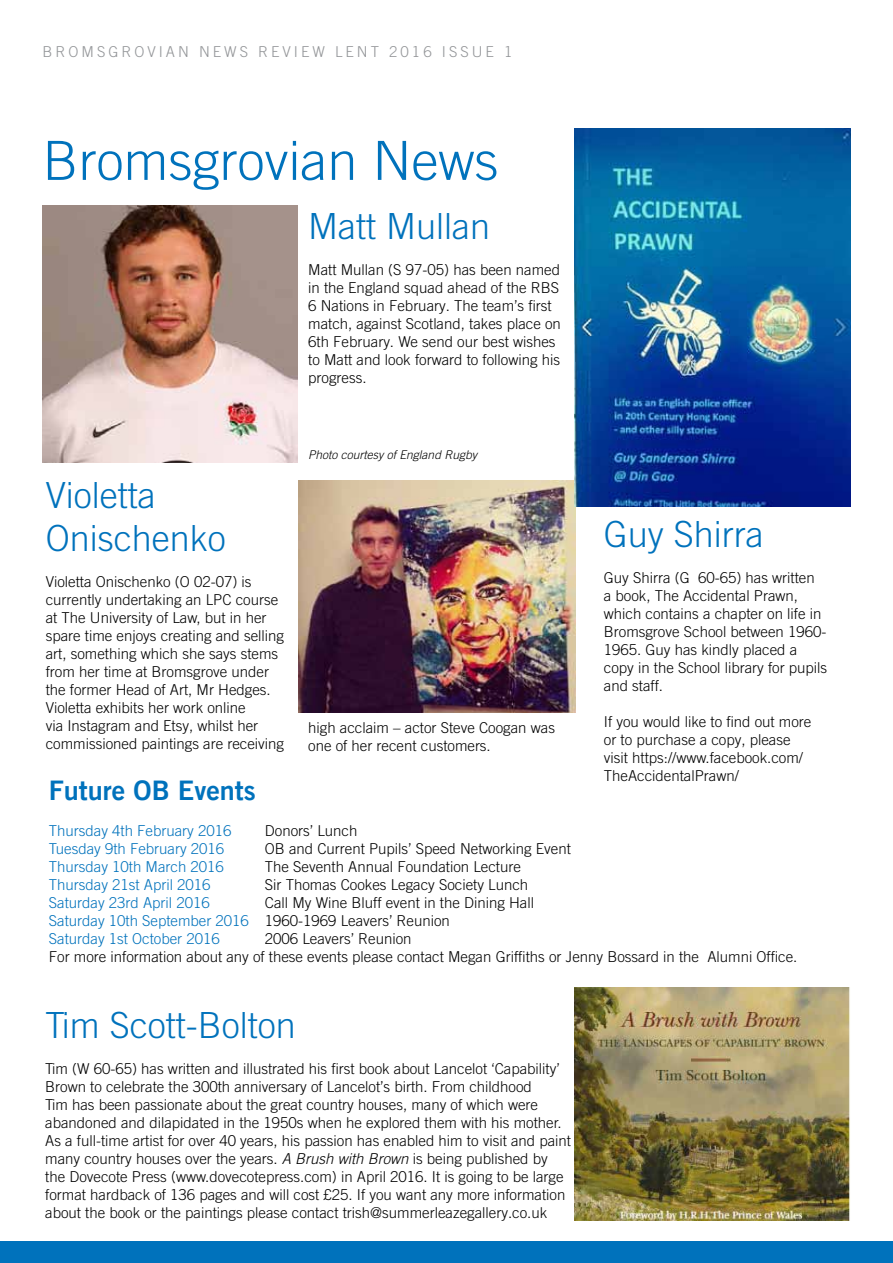
<style>
.page{position:relative;width:893px;height:1263px;background:#fff}
.page>*{position:absolute;margin:0;border:0;box-sizing:border-box;transform-origin:0 0}
.t1{font:300 54px "Trade Gothic LT Com";color:#0072bc}
.t2{font:300 36px/43.2px "Trade Gothic LT Com";color:#0072bc}
.t3{font:27px "Trade Gothic LT Com Bd 2";color:#0072bc}
.t4{font:300 15px/18px "Trade Gothic LT Com";color:#000}
.t5{font:300 15px "Trade Gothic LT Com";color:#0072bc}
.t6{font:300 15px "Trade Gothic LT Com";letter-spacing:.2em;color:#939598}
.t7{font:italic 300 12px "Trade Gothic LT Com";color:#000}
.s1{color:#000}
.s2{color:#0072bc}
.s3{font-style:italic}
</style>
<div class="page">
<img style="left:43px;top:205px;width:255px;height:257px">
<img style="left:299px;top:480px;width:276px;height:233px">
<img style="left:574px;top:129px;width:276px;height:377px">
<img style="left:574px;top:988px;width:276px;height:232px">
<div style="left:0;top:1242px;width:893px;height:21px;background:#0072bc"></div>
<p class="t6" style="left:43px;top:43px;width:471px">b rom sg ro via n news review l ent 2016 issue 1</p>
<h1 class="t1" style="left:43px;top:129px;width:457px">Bromsgrovian N ews</h1>
<h2 class="t2" style="left:308px;top:204px;width:184px">Matt Mullan</h2>
<p class="t4" style="left:308px;top:261px;width:254px">Matt Mullan (S 97-05) has been named in the England squad ahead of the R BS 6 Nations in February. The team’s first match, against Scotland, takes place on 6th February. We send our best wishes to Matt and look forward to following his progress.</p>
<p class="t7" style="left:308px;top:448px;width:170px">Photo courtesy of England Rugby</p>
<h2 class="t2" style="left:46px;top:473px;width:182px">Violetta<br>Onischenko</h2>
<p class="t4" style="left:46px;top:573px;width:240px">Violetta Onischenko (O 02-07) is currently undertaking an LPC course at The U niversity of Law, but in her spare time enjoys creating and selling art, something which she says stems from her time at Bromsgrove under the former Head of Art, Mr Hedges.<br>Violetta exhibits her work online<br>via I nstagram and Etsy, whilst her commissioned paintings are receiving</p>
<h2 class="t2" style="left:604px;top:512px;width:162px">Guy Shirra</h2>
<p class="t4" style="left:604px;top:568px;width:225px">Guy Shirra (G 60-65) has written<br>a book, The Accidental Prawn, which contains a chapter on life in<br>Bromsgrove School between 1960-<br>1965. Guy has kindly placed a copy in the School library for pupils and staff.</p>
<p class="t4" style="left:604px;top:712px;width:209px">If you would like to find out more or to purchase a copy, please visit https://www.facebook.com/<br>TheAccidentalPrawn/</p>
<p class="t4" style="left:308px;top:718px;width:248px">high acclaim – actor Steve Coogan was one of her recent customers.</p>
<h3 class="t3" style="left:49px;top:773px;width:208px">Future OB Events</h3>
<p class="t5" style="left:49px;top:822px;width:184px">Thursday 4th February 2016</p>
<p class="t4" style="left:265px;top:821px;width:94px">Donors’ Lunch</p>
<p class="t5" style="left:49px;top:840px;width:177px">Tuesday 9th February 2016</p>
<p class="t4" style="left:265px;top:839px;width:307px">OB and Current Pupils’ Speed N etworking Event</p>
<p class="t5" style="left:49px;top:858px;width:203px">Thursday 10th March 2016 <span class="s1">T</span></p>
<p class="t4" style="left:273px;top:857px;width:249px">he Seventh Annual Foundation Lecture</p>
<p class="t5" style="left:49px;top:876px;width:194px">Thursday 21st April 2016 <span class="s1">S</span></p>
<p class="t4" style="left:273px;top:875px;width:257px">ir Thomas Cookes Legacy Society Lunch</p>
<p class="t5" style="left:49px;top:894px;width:162px">Saturday 23rd April 2016</p>
<p class="t4" style="left:49px;top:893px;width:487px;text-indent:216px">Call My Wine Bluff event in the Dining Hall<br><span class="s2">Saturday 10th September 2016</span> 1960-1969 Leavers’ Reunion<br><span class="s2">Saturday 1st October 2016</span></p>
<p class="t4" style="left:49px;top:929px;width:750px;text-indent:216px">2006 Leavers’ Reunion<br>For more information about any of these events please contact Megan Griffiths or Jenny Bossard in the Alumni Office.</p>
<h2 class="t2" style="left:45px;top:1003px;width:252px">Tim Scott-Bolton</h2>
<p class="t4" style="left:45px;top:1059px;width:527px">Tim (W 60-65) has written and illustrated his first book about Lancelot ‘Capability’ Brown to celebrate the 300th anniversary of Lancelot’s birth. From childhood<br>Tim has been passionate about the great country houses, many of which were abandoned and dilapidated in the 1950s when he explored them with his mother.<br>As a full-time artist for over 40 years, his passion has enabled him to visit and paint many country houses over the years. <span class="s3">A Brush with Brown</span> is being published by the Dovecote Press (www.dovecotepress.com) in April 2016. I t is going to be large format hardback of 136 pages and will cost £25. If you want any more information about the book or the paintings please contact trish@summerleazegallery.co.uk</p>
</div>
